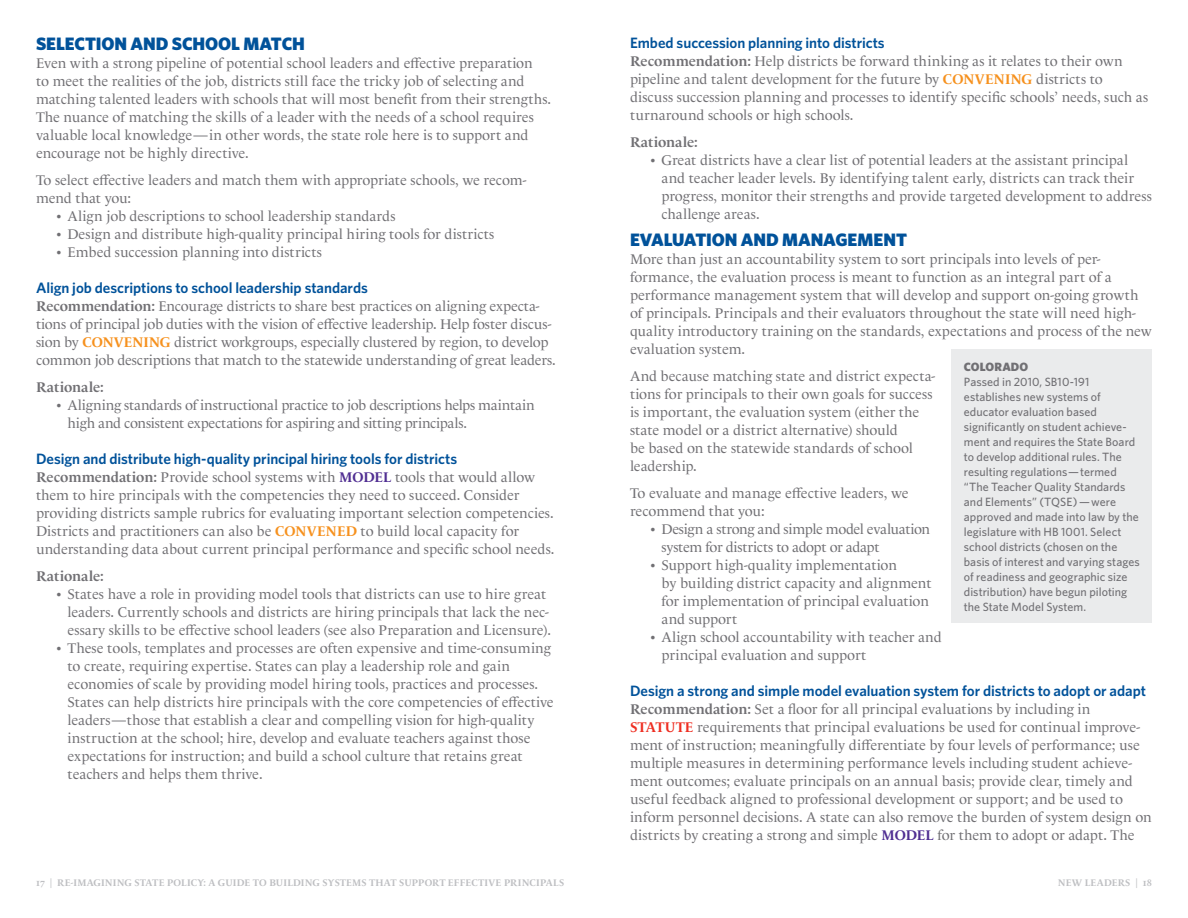
<style>
.page{position:relative;width:1188px;height:918px;background:#fff}
.page>*{position:absolute;margin:0;border:0;box-sizing:border-box;transform-origin:0 0}
.Leading_text{font:900 18px "Whitney";letter-spacing:-.01em;color:#01529a}
.Subheads{font:600 15px "Whitney";letter-spacing:-.005em;color:#01529a}
.Bulleted_list{font:14.25px/18px "Le Monde Livre Classic Std";color:#717074}
.Bulleted_list-2{font:14.25px/18px "Le Monde Livre Classic Std";letter-spacing:-.02em;color:#717074}
.Rationale{font:700 14.25px "Le Monde Livre Classic Std";letter-spacing:.005em;color:#717074}
.sidebar_copy{font:500 12px/15px "Whitney";letter-spacing:.005em;color:#717074}
.sidebar_header{font:900 12px "Whitney";letter-spacing:.005em;color:#717074}
.t1{font:700 9.75px "Le Monde Livre Classic Std";letter-spacing:.01em;color:#bebfc2}
.s1{font-weight:700}
.s2{font-weight:700;color:#f6911e}
.s3{font-weight:700;color:#502e92}
.s4{font-weight:700;color:#ee2e22}
</style>
<div class="page">
<div style="left:952px;top:349px;width:200px;height:274px;background:#eaebec"></div>
<p class="Leading_text" style="left:36px;top:32px;width:270px">SELECTION AND SCHOOL MATCH</p>
<p class="Bulleted_list" style="left:36px;top:55px;width:517px">Even with a strong pipeline of potential school leaders and effective preparation<br>to meet the realities of the job, districts still face the tricky job of selecting and matching talented leaders with schools that will most benefit from their strengths.<br>The nuance of matching the skills of a leader with the needs of a school requires valuable local knowledge—in other words, the state role here is to support and encourage not be highly directive.</p>
<p class="Bulleted_list" style="left:36px;top:172px;width:492px">To select effective leaders and match them with appropriate schools, we recom&shy;mend that you:</p>
<p class="Bulleted_list" style="left:57px;top:208px;width:340px">• Align job descriptions to school leadership standards</p>
<p class="Bulleted_list" style="left:57px;top:226px;width:439px">• Design and distribute high-quality principal hiring tools for districts</p>
<p class="Bulleted_list" style="left:57px;top:244px;width:266px">• Embed succession planning into districts</p>
<p class="Subheads" style="left:36px;top:278px;width:333px">Align job descriptions to school leadership standards</p>
<p class="Bulleted_list" style="left:36px;top:298px;width:521px"><span class="s1">Recommendation:</span> Encourage districts to share best practices on aligning expecta&shy;tions of principal job duties with the vision of effective leadership. Help foster discus&shy;sion by <span class="s2">CONVENING</span> district workgroups, especially clustered by region, to develop common job descriptions that match to the statewide understanding of great leaders.</p>
<p class="Rationale" style="left:36px;top:379px;width:69px">Rationale:</p>
<p class="Bulleted_list" style="left:68px;top:397px;width:469px;text-indent:-10px">• Aligning standards of instructional practice to job descriptions helps maintain high and consistent expectations for aspiring and sitting principals.</p>
<p class="Subheads" style="left:36px;top:449px;width:423px">Design and distribute high-quality principal hiring tools for districts</p>
<p class="Bulleted_list" style="left:36px;top:469px;width:520px"><span class="s1">Recommendation:</span> Provide school systems with <span class="s3">MODEL</span> tools that would allow them to hire principals with the competencies they need to succeed. Consider providing districts sample rubrics for evaluating important selection competencies.<br>Districts and practitioners can also be <span class="s2">CONVENED</span> to build local capacity for understanding data about current principal performance and specific school needs.</p>
<p class="Rationale" style="left:36px;top:568px;width:69px">Rationale:</p>
<p class="Bulleted_list" style="left:68px;top:586px;width:485px;text-indent:-10px">• States have a role in providing model tools that districts can use to hire great leaders. Currently schools and districts are hiring principals that lack the nec&shy;essary skills to be effective school leaders (see also Preparation and Licensure).</p>
<p class="Bulleted_list" style="left:68px;top:640px;width:488px;text-indent:-10px">• These tools, templates and processes are often expensive and time-consuming to create, requiring expertise. States can play a leadership role and gain economies of scale by providing model hiring tools, practices and processes.<br>States can help districts hire principals with the core competencies of effective leaders—those that establish a clear and compelling vision for high-quality instruction at the school; hire, develop and evaluate teachers against those expectations for instruction; and build a school culture that retains great teachers and helps them thrive.</p>
<p class="Subheads" style="left:630px;top:33px;width:256px">Embed succession planning into districts</p>
<p class="Bulleted_list" style="left:630px;top:52px;width:520px"><span class="s1">Recommendation:</span> Help districts be forward thinking as it relates to their own pipeline and talent development for the future by <span class="s2">CONVENING</span> districts to discuss succession planning and processes to identify specific schools’ needs, such as turnaround schools or high schools.</p>
<p class="Rationale" style="left:630px;top:134px;width:69px">Rationale:</p>
<p class="Bulleted_list" style="left:662px;top:151px;width:492px;text-indent:-10px">• Great districts have a clear list of potential leaders at the assistant principal and teacher leader levels. By identifying talent early, districts can track their progress, monitor their strengths and provide targeted development to address challenge areas.</p>
<p class="Leading_text" style="left:630px;top:228px;width:279px">EVALUATION AND MANAGEMENT</p>
<p class="Bulleted_list" style="left:630px;top:250px;width:523px">More than just an accountability system to sort principals into levels of per&shy;formance, the evaluation process is meant to function as an integral part of a performance management system that will develop and support on-going growth of principals. Principals and their evaluators throughout the state will need high&shy;quality introductory training on the standards, expectations and process of the new evaluation system.</p>
<p class="Bulleted_list" style="left:630px;top:367px;width:307px">And because matching state and district expecta&shy;tions for principals to their own goals for success is important, the evaluation system (either the state model or a district alternative) should<br>be based on the statewide standards of school leadership.</p>
<p class="Bulleted_list" style="left:630px;top:484px;width:280px">To evaluate and manage effective leaders, we recommend that you:</p>
<p class="Bulleted_list-2" style="left:662px;top:520px;width:270px;text-indent:-10px">• Design a strong and simple model evaluation system for districts to adopt or adapt</p>
<p class="Bulleted_list" style="left:662px;top:556px;width:272px;text-indent:-10px">• Support high-quality implementation<br>by building district capacity and alignment for implementation of principal evaluation and support</p>
<p class="Bulleted_list" style="left:662px;top:628px;width:282px;text-indent:-10px">• Align school accountability with teacher and principal evaluation and support</p>
<p class="Subheads" style="left:630px;top:681px;width:518px">Design a strong and simple model evaluation system for districts to adopt or adapt</p>
<p class="Bulleted_list" style="left:630px;top:700px;width:523px"><span class="s1">Recommendation:</span> Set a floor for all principal evaluations by including in <span class="s4">STATUTE</span> requirements that principal evaluations be used for continual improve&shy;ment of instruction; meaningfully differentiate by four levels of performance; use multiple measures in determining performance levels including student achieve&shy;ment outcomes; evaluate principals on an annual basis; provide clear, timely and useful feedback aligned to professional development or support; and be used to inform personnel decisions. A state can also remove the burden of system design on districts by creating a strong and simple <span class="s3">MODEL</span> for them to adopt or adapt. The</p>
<p class="sidebar_header" style="left:964px;top:359px;width:66px">COLORADO</p>
<p class="sidebar_copy" style="left:964px;top:374px;width:178px">Passed in 2010, SB10-191 establishes new systems of educator evaluation based significantly on student achieve&shy;ment and requires the State Board to develop additional rules. The resulting regulations—termed “The Teacher Quality Standards and Elements” (TQSE) —were approved and made into law by the legislature with HB 1001. Select school districts (chosen on the basis of interest and varying stages of readiness and geographic size distribution) have begun piloting the State Model System.</p>
<p class="t1" style="left:36px;top:877px;width:530px">17 | RE-IMAGINING STATE POLICY: A GUIDE TO BUILDING SYSTEMS THAT SUPPORT EFFECTIVE PRINCIPALS</p>
<p class="t1" style="left:1058px;top:877px;width:96px">NEW LEADERS | 18</p>
</div>
